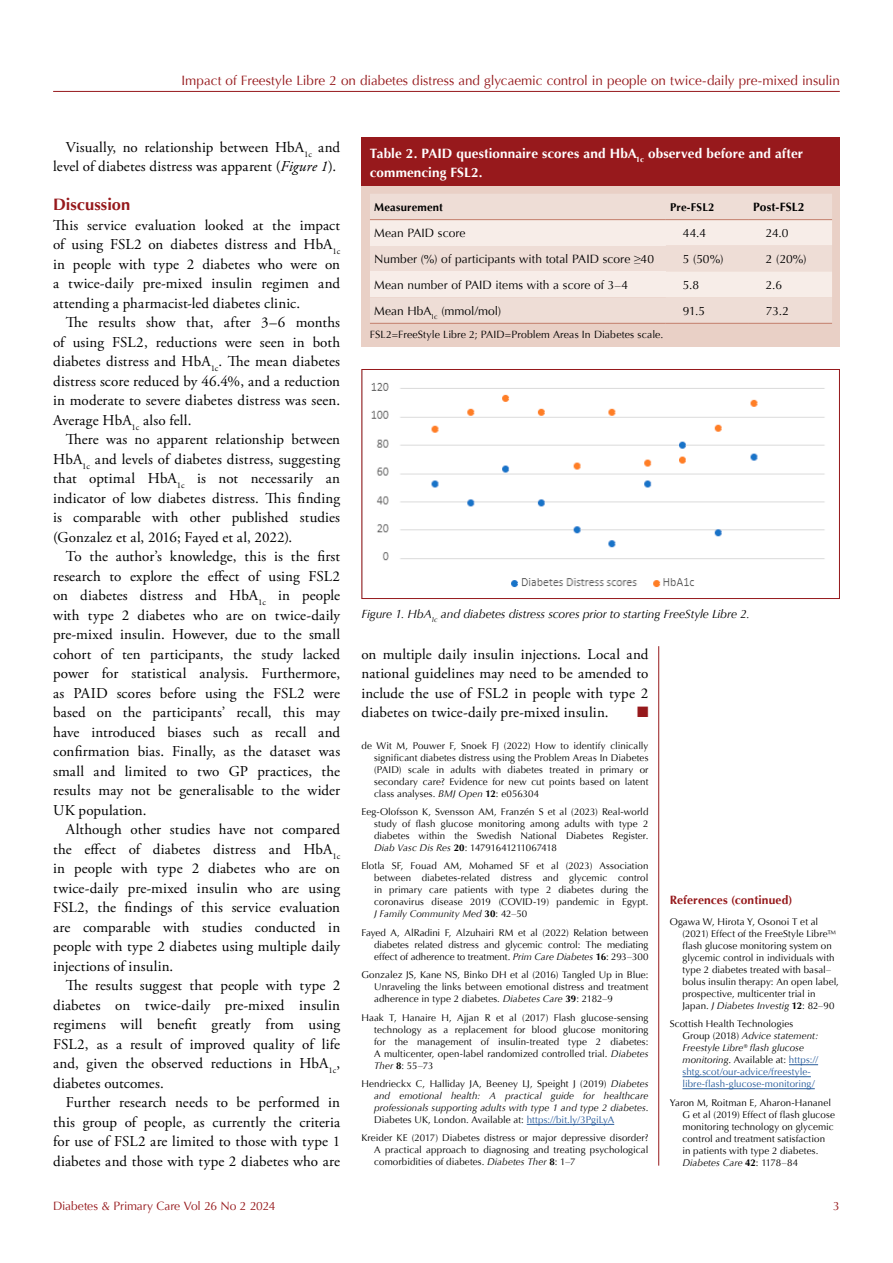
<style>
.page{position:relative;width:893px;height:1263px;background:#fff}
.page>*{position:absolute;margin:0;border:0;box-sizing:border-box;transform-origin:0 0}
.t1{font:700 16.5px "Optima";color:#96191c}
.t2{font:15px/19.5px "Adobe Garamond Pro";letter-spacing:.01em;color:#000;text-align:justify}
.t3{font:15px "Zapf Dingbats";color:#96191c}
.t4{font:13.5px "Optima";letter-spacing:-.005em;color:#96191c}
.t5{font:700 13.5px/19.5px "Optima";letter-spacing:.01em;color:#fff}
.t6{font:12px "Optima";letter-spacing:.005em;color:#000}
.t7{font:italic 12px "Optima";letter-spacing:-.01em;color:#000}
.t8{font:12px "Optima";letter-spacing:-.01em;color:#96191c}
.t9{font:700 12px "Optima";letter-spacing:.01em;color:#96191c}
.t10{font:700 12px "Optima";letter-spacing:.01em;color:#000}
.t11{font:700 11.25px "Optima";letter-spacing:.015em;color:#000}
.t12{font:10.5px "Optima";letter-spacing:.01em;color:#000}
.t13{font:9.75px/12px "Optima";letter-spacing:.01em;color:#000;text-align:justify}
.t14{font:italic 9.75px/12px "Optima";letter-spacing:.01em;color:#000;text-align:justify}
.t15{font:9.75px/12px "Optima";letter-spacing:.01em;color:#275b9b}
.s1{font-style:italic}
.s2{font-weight:700}
.s3{font-style:normal}
.s4{font-style:normal;color:#275b9b}
.s5{color:#000}
.s6{font-style:italic;color:#000}
</style>
<div class="page">
<hr style="left:53px;top:91px;width:787px;height:1px;background:#96191c">
<hr style="left:658px;top:646px;width:1px;height:519px;background:#96191c">
<hr style="left:527px;top:1124px;width:87px;height:1px;background:#275b9b">
<div style="left:361px;top:185px;width:479px;height:162px;background:#e9d0c6"></div>
<svg style="left:370px;top:194px;width:462px;height:128px"></svg>
<hr style="left:370px;top:219px;width:296px;height:1px;background:#c37e6b">
<hr style="left:666px;top:219px;width:83px;height:1px;background:#c37e6b">
<hr style="left:749px;top:219px;width:83px;height:1px;background:#c37e6b">
<hr style="left:370px;top:323px;width:296px;height:1px;background:#c37e6b">
<hr style="left:666px;top:323px;width:83px;height:1px;background:#c37e6b">
<hr style="left:749px;top:323px;width:83px;height:1px;background:#c37e6b">
<div style="left:361px;top:137px;width:479px;height:49px;background:#97191c"></div>
<img style="left:371px;top:382px;width:454px;height:206px">
<div style="left:361px;top:369px;width:479px;height:230px;border:1px solid #96191c"></div>
<svg style="left:789px;top:1064px;width:29px;height:1px"></svg>
<hr style="left:682px;top:1076px;width:129px;height:1px;background:#275b9b">
<hr style="left:682px;top:1088px;width:133px;height:1px;background:#275b9b">
<p class="t4" style="left:182px;top:73px;width:660px">Impact of Freestyle Libre 2 on diabetes distress and glycaemic control in people on twice-daily pre-mixed insulin</p>
<p class="t2" style="left:53px;top:138px;width:289px;text-align:right">Visually, no relationship between HbA<sub>1c</sub> and level of diabetes distress was apparent (<span class="s1">Figure 1</span>).</p>
<p class="t1" style="left:53px;top:195px;width:79px">Discussion</p>
<p class="t2" style="left:53px;top:216px;width:289px">This service evaluation looked at the impact of using FSL2 on diabetes distress and HbA<sub>1c </sub>in people with type 2 diabetes who were on a twice-daily pre-mixed insulin regimen and attending a pharmacist-led diabetes clinic.</p>
<p class="t2" style="left:53px;top:313px;width:289px;text-indent:13px">The results show that, after 3–6 months of using FSL2, reductions were seen in both diabetes distress and HbA<sub>1c</sub>. The mean diabetes distress score reduced by 46.4%, and a reduction in moderate to severe diabetes distress was seen.<br>Average HbA<sub>1c</sub> also fell.</p>
<p class="t2" style="left:53px;top:430px;width:289px;text-indent:13px">There was no apparent relationship between HbA<sub>1c</sub> and levels of diabetes distress, suggesting that optimal HbA<sub>1c</sub> is not necessarily an indicator of low diabetes distress. This finding is comparable with other published studies (Gonzalez et al, 2016; Fayed et al, 2022).</p>
<p class="t2" style="left:53px;top:547px;width:289px;text-indent:13px">To the author’s knowledge, this is the first research to explore the effect of using FSL2 on diabetes distress and HbA<sub>1c</sub> in people with type 2 diabetes who are on twice-daily pre-mixed insulin. However, due to the small cohort of ten participants, the study lacked power for statistical analysis. Furthermore, as PAID scores before using the FSL2 were based on the participants’ recall, this may have introduced biases such as recall and confirmation bias. Finally, as the dataset was small and limited to two GP practices, the results may not be generalisable to the wider UK population.</p>
<p class="t2" style="left:53px;top:820px;width:289px;text-indent:13px">Although other studies have not compared the effect of diabetes distress and HbA<sub>1c </sub>in people with type 2 diabetes who are on twice-daily pre-mixed insulin who are using FSL2, the findings of this service evaluation are comparable with studies conducted in people with type 2 diabetes using multiple daily injections of insulin.</p>
<p class="t2" style="left:53px;top:976px;width:289px;text-indent:13px">The results suggest that people with type 2 diabetes on twice-daily pre-mixed insulin regimens will benefit greatly from using FSL2, as a result of improved quality of life and, given the observed reductions in HbA<sub>1c</sub>, diabetes outcomes.</p>
<p class="t2" style="left:53px;top:1093px;width:288px;text-indent:13px">Further research needs to be performed in this group of people, as currently the criteria for use of FSL2 are limited to those with type 1 diabetes and those with type 2 diabetes who are</p>
<p class="t5" style="left:370px;top:144px;width:435px">Table 2. PAID questionnaire scores and HbA<sub>1c</sub> observed before and after commencing FSL2.</p>
<p class="t11" style="left:374px;top:200px;width:70px">Measurement</p>
<p class="t11" style="left:670px;top:200px;width:46px">Pre-FSL2</p>
<p class="t10" style="left:753px;top:200px;width:53px">Post-FSL2</p>
<p class="t6" style="left:374px;top:226px;width:93px">Mean PAID score</p>
<p class="t6" style="left:683px;top:226px;width:25px">44.4</p>
<p class="t6" style="left:766px;top:226px;width:24px">24.0</p>
<p class="t6" style="left:374px;top:252px;width:281px">Number (%) of participants with total PAID score ≥40</p>
<p class="t6" style="left:683px;top:252px;width:42px">5 (50%)</p>
<p class="t6" style="left:766px;top:252px;width:42px">2 (20%)</p>
<p class="t6" style="left:374px;top:278px;width:256px">Mean number of PAID items with a score of 3–4</p>
<p class="t6" style="left:683px;top:278px;width:18px">5.8</p>
<p class="t6" style="left:766px;top:278px;width:18px">2.6</p>
<p class="t6" style="left:374px;top:304px;width:129px">Mean HbA<sub>1c</sub> (mmol/mol)</p>
<p class="t6" style="left:683px;top:304px;width:24px">91.5</p>
<p class="t6" style="left:766px;top:304px;width:25px">73.2</p>
<p class="t12" style="left:370px;top:329px;width:295px">FSL2=FreeStyle Libre 2; PAID=Problem Areas In Diabetes scale.</p>
<p class="t7" style="left:361px;top:607px;width:390px">Figure 1. HbA<sub>1c</sub> and diabetes distress scores prior to starting FreeStyle Libre 2.</p>
<p class="t2" style="left:361px;top:645px;width:289px">on multiple daily insulin injections. Local and national guidelines may need to be amended to include the use of FSL2 in people with type 2 diabetes on twice-daily pre-mixed insulin.</p>
<p class="t3" style="left:637px;top:705px;width:13px">■</p>
<p class="t13" style="left:374px;top:739px;width:276px;text-indent:-13px">de Wit M, Pouwer F, Snoek FJ (2022) How to identify clinically significant diabetes distress using the Problem Areas In Diabetes (PAID) scale in adults with diabetes treated in primary or secondary care? Evidence for new cut points based on latent class analyses. <span class="s1">BMJ Open</span> <span class="s2">12</span>: e056304</p>
<p class="t13" style="left:374px;top:806px;width:276px;text-indent:-13px">Eeg-Olofsson K, Svensson AM, Franzén S et al (2023) Real-world study of flash glucose monitoring among adults with type 2 diabetes within the Swedish National Diabetes Register.<br><span class="s1">Diab Vasc Dis Res</span> <span class="s2">20</span>: 14791641211067418</p>
<p class="t13" style="left:374px;top:860px;width:276px;text-indent:-13px">Elotla SF, Fouad AM, Mohamed SF et al (2023) Association between diabetes-related distress and glycemic control in primary care patients with type 2 diabetes during the coronavirus disease 2019 (COVID-19) pandemic in Egypt.<br><span class="s1">J Family Community Med</span> <span class="s2">30</span>: 42–50</p>
<p class="t13" style="left:374px;top:926px;width:276px;text-indent:-13px">Fayed A, AlRadini F, Alzuhairi RM et al (2022) Relation between diabetes related distress and glycemic control: The mediating effect of adherence to treatment. <span class="s1">Prim Care Diabetes</span> <span class="s2">16</span>: 293–300</p>
<p class="t13" style="left:374px;top:969px;width:276px;text-indent:-13px">Gonzalez JS, Kane NS, Binko DH et al (2016) Tangled Up in Blue:<br>Unraveling the links between emotional distress and treatment adherence in type 2 diabetes. <span class="s1">Diabetes Care</span> <span class="s2">39</span>: 2182–9</p>
<p class="t13" style="left:374px;top:1011px;width:276px;text-indent:-13px">Haak T, Hanaire H, Ajjan R et al (2017) Flash glucose-sensing technology as a replacement for blood glucose monitoring for the management of insulin-treated type 2 diabetes:<br>A multicenter, open-label randomized controlled trial. <span class="s1">Diabetes Ther</span> <span class="s2">8</span>: 55–73</p>
<p class="t14" style="left:374px;top:1078px;width:276px;text-indent:-13px"><span class="s3">Hendrieckx C, Halliday JA, Beeney LJ, Speight J (2019)</span> Diabetes and emotional health: A practical guide for healthcare professionals supporting adults with type 1 and type 2 diabetes<span class="s3">.<br>Diabetes UK, London. Available at:</span> <span class="s4">https://bit.ly/3PgiLyA</span></p>
<p class="t13" style="left:374px;top:1132px;width:276px;text-indent:-13px">Kreider KE (2017) Diabetes distress or major depressive disorder?<br>A practical approach to diagnosing and treating psychological comorbidities of diabetes. <span class="s1">Diabetes Ther</span> <span class="s2">8</span>: 1–7</p>
<p class="t9" style="left:670px;top:893px;width:124px">References (continued)</p>
<p class="t13" style="left:682px;top:916px;width:158px;text-align:left;text-indent:-13px">Ogawa W, Hirota Y, Osonoi T et al (2021) Effect of the FreeStyle Libre™ flash glucose monitoring system on glycemic control in individuals with type 2 diabetes treated with basal– bolus insulin therapy: An open label, prospective, multicenter trial in Japan. <span class="s1">J Diabetes Investig</span> <span class="s2">12</span>: 82–90</p>
<p class="t15" style="left:682px;top:1018px;width:137px;text-indent:-13px"><span class="s5">Scottish Health Technologies Group (2018)</span> <span class="s6">Advice statement:<br>Freestyle Libre® flash glucose monitoring</span><span class="s5">. Available at:</span> https:// shtg.scot/our-advice/freestyle&shy;libre-flash-glucose-monitoring/</p>
<p class="t13" style="left:682px;top:1096px;width:154px;text-align:left;text-indent:-13px">Yaron M, Roitman E, Aharon-Hananel G et al (2019) Effect of flash glucose monitoring technology on glycemic control and treatment satisfaction in patients with type 2 diabetes.<br><span class="s1">Diabetes Care</span> <span class="s2">42</span>: 1178–84</p>
<p class="t8" style="left:53px;top:1199px;width:224px">Diabetes &amp; Primary Care Vol 26 No 2 2024</p>
<p class="t8" style="left:833px;top:1199px;width:8px">3</p>
</div>
